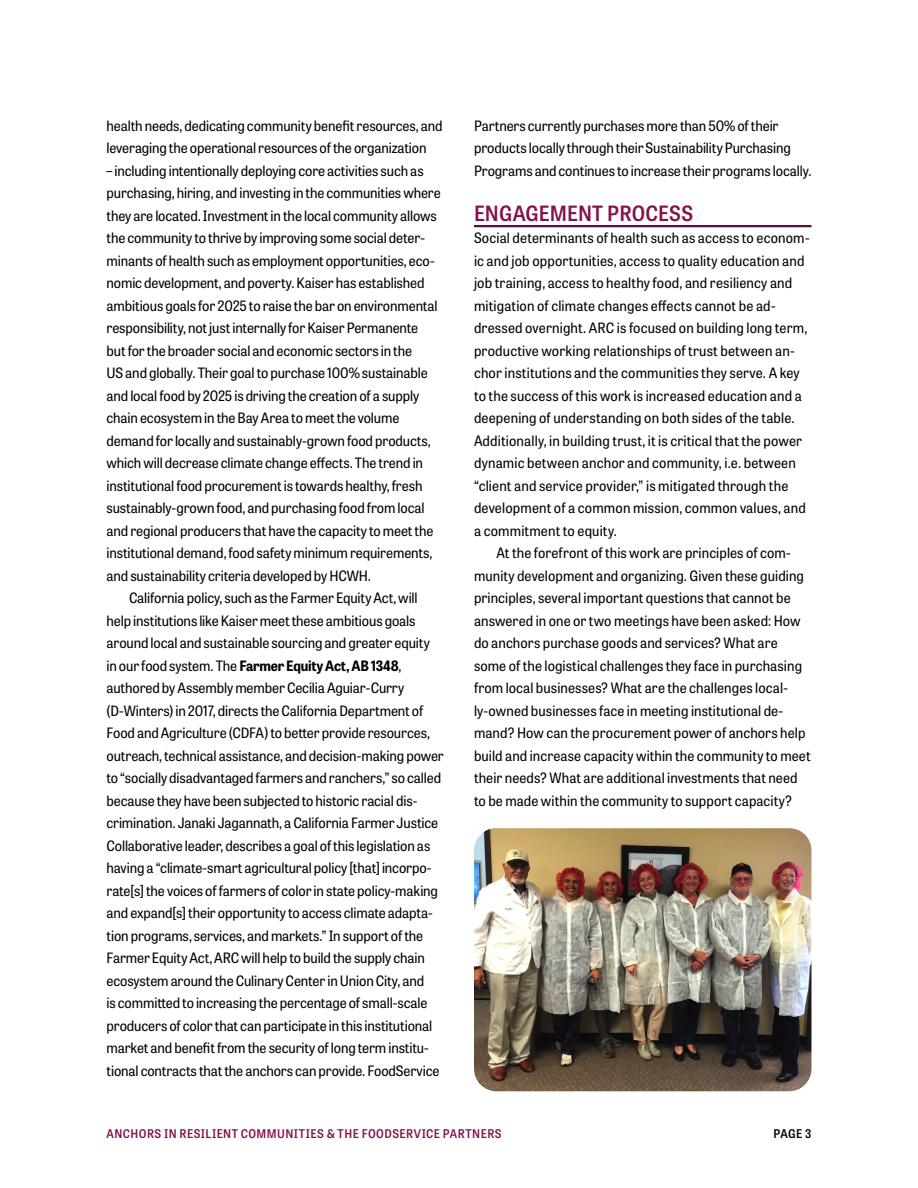
<style>
.page{position:relative;width:918px;height:1188px;background:#fff}
.page>*{position:absolute;margin:0;border:0;box-sizing:border-box;transform-origin:0 0}
.t1{font:21px "Tablet Gothic Narrow Sb";letter-spacing:.005em;color:#84134d}
.t2{font:14.25px/22.5px "Tablet Gothic Narrow";letter-spacing:-.005em;color:#000}
.t3{font:12px "Tablet Gothic Narrow Sb";letter-spacing:.04em;color:#84134d}
.t4{font:12px "Tablet Gothic Narrow Sb";color:#000}
.s1{font-weight:700}
</style>
<div class="page">
<hr style="left:474px;top:225px;width:338px;height:2px;background:#561044">
<img style="left:474px;top:828px;width:338px;height:263px">
<p class="t2" style="left:106px;top:114px;width:338px">health needs, dedicating community benefit resources, and leveraging the operational resources of the organization</p>
<p class="t2" style="left:106px;top:159px;width:336px">– including intentionally deploying core activities such as purchasing, hiring, and investing in the communities where they are located. Investment in the local community allows the community to thrive by improving some social deter&shy;minants of health such as employment opportunities, eco&shy;nomic development, and poverty. Kaiser has established ambitious goals for 2025 to raise the bar on environmental responsibility, not just internally for Kaiser Permanente but for the broader social and economic sectors in the<br>US and globally. Their goal to purchase 100% sustainable and local food by 2025 is driving the creation of a supply chain ecosystem in the Bay Area to meet the volume demand for locally and sustainably-grown food products, which will decrease climate change effects. The trend in institutional food procurement is towards healthy, fresh sustainably-grown food, and purchasing food from local and regional producers that have the capacity to meet the institutional demand, food safety minimum requirements, and sustainability criteria developed by HCWH.</p>
<p class="t2" style="left:106px;top:586px;width:339px;text-indent:23px">California policy, such as the Farmer Equity Act, will help institutions like Kaiser meet these ambitious goals around local and sustainable sourcing and greater equity<br>in our food system. The <span class="s1">Farmer Equity Act, AB 1348</span>, authored by Assembly member Cecilia Aguiar-Curry (D-Winters) in 2017, directs the California Department of Food and Agriculture (CDFA) to better provide resources, outreach, technical assistance, and decision-making power to “socially disadvantaged farmers and ranchers,” so called because they have been subjected to historic racial dis&shy;crimination. Janaki Jagannath, a California Farmer Justice Collaborative leader, describes a goal of this legislation as having a “climate-smart agricultural policy [that] incorpo&shy;rate[s] the voices of farmers of color in state policy-making and expand[s] their opportunity to access climate adapta&shy;tion programs, services, and markets.” In support of the Farmer Equity Act, ARC will help to build the supply chain ecosystem around the Culinary Center in Union City, and<br>is committed to increasing the percentage of small-scale producers of color that can participate in this institutional market and benefit from the security of long term institu&shy;tional contracts that the anchors can provide. FoodService</p>
<p class="t2" style="left:474px;top:114px;width:339px">Partners currently purchases more than 50% of their products locally through their Sustainability Purchasing<br>Programs and continues to increase their programs locally.</p>
<h2 class="t1" style="left:474px;top:198px;width:221px">ENGAGEMENT PROCESS</h2>
<p class="t2" style="left:474px;top:226px;width:337px">Social determinants of health such as access to econom&shy;ic and job opportunities, access to quality education and job training, access to healthy food, and resiliency and mitigation of climate changes effects cannot be ad&shy;dressed overnight. ARC is focused on building long term, productive working relationships of trust between an&shy;chor institutions and the communities they serve. A key to the success of this work is increased education and a deepening of understanding on both sides of the table.<br>Additionally, in building trust, it is critical that the power dynamic between anchor and community, i.e. between “client and service provider,” is mitigated through the development of a common mission, common values, and a commitment to equity.</p>
<p class="t2" style="left:474px;top:541px;width:338px;text-indent:23px">At the forefront of this work are principles of com&shy;munity development and organizing. Given these guiding principles, several important questions that cannot be answered in one or two meetings have been asked: How do anchors purchase goods and services? What are some of the logistical challenges they face in purchasing from local businesses? What are the challenges local&shy;ly-owned businesses face in meeting institutional de&shy;mand? How can the procurement power of anchors help build and increase capacity within the community to meet their needs? What are additional investments that need to be made within the community to support capacity?</p>
<p class="t3" style="left:106px;top:1125px;width:397px">ANCHORS IN RESILIENT COMMUNITIES &amp; THE FOODSERVICE PARTNERS</p>
<p class="t4" style="left:774px;top:1125px;width:39px">PAGE 3</p>
</div>
